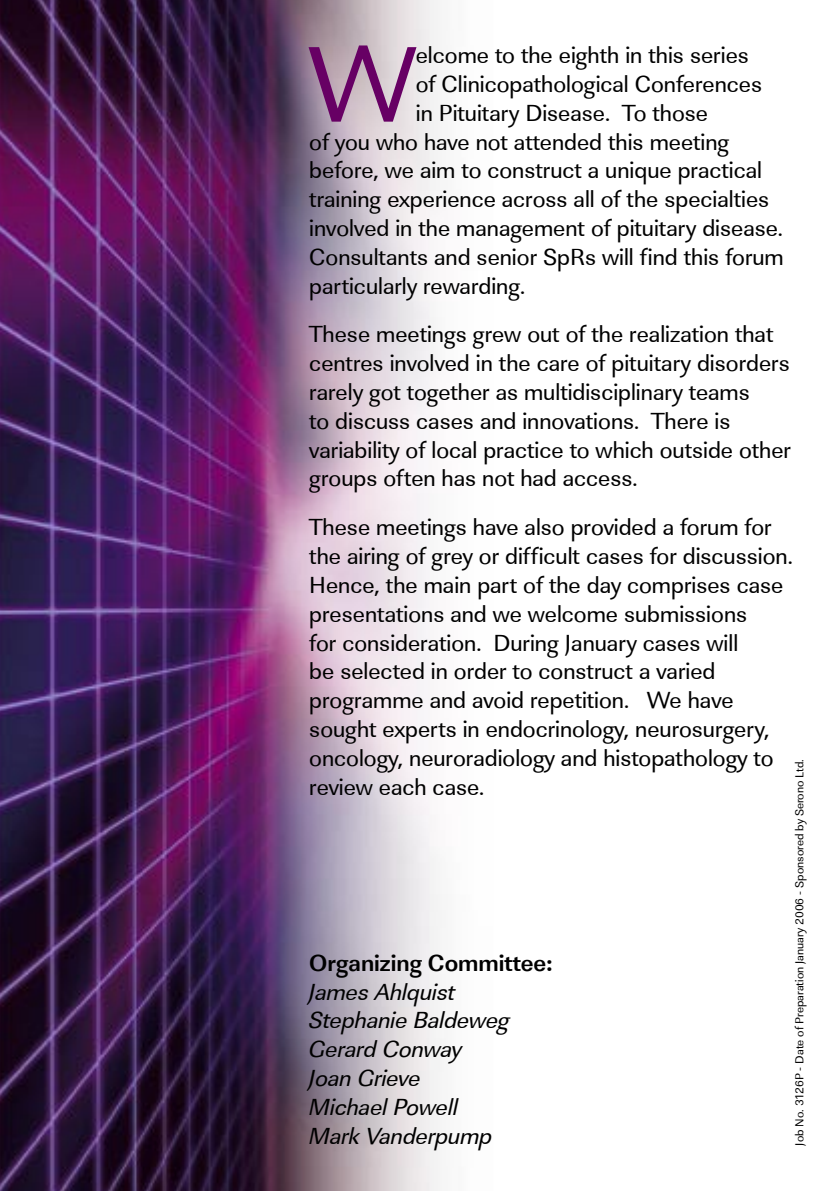
<style>
.page{position:relative;width:840px;height:1191px;background:#fff}
.page>*{position:absolute;margin:0;border:0;box-sizing:border-box;transform-origin:0 0}
.Text{font:110.4px "URW Linear T";color:#670064}
.Text-2{font:24px/28.8px "URW Linear T";color:#000}
.Text-3{font:24px/28.8px "URW Linear T Regu Obli";color:#000}
.Text-4{font:12px "URW Linear T";color:#000}
.s1{font-family:"URW Linear T";font-weight:700}
</style>
<div class="page">
<img style="left:0;top:0;width:442px;height:1191px">
<p class="Text" style="left:309px;top:19px;width:108px">W</p>
<p class="Text-2" style="left:415px;top:41px;width:334px">elcome to the eighth in this series</p>
<p class="Text-2" style="left:415px;top:70px;width:347px">of Clinicopathological Conferences</p>
<p class="Text-2" style="left:415px;top:99px;width:294px">in Pituitary Disease. To those</p>
<p class="Text-2" style="left:309px;top:127px;width:421px">of you who have not attended this meeting</p>
<p class="Text-2" style="left:309px;top:156px;width:454px">before, we aim to construct a unique practical</p>
<p class="Text-2" style="left:309px;top:185px;width:461px">training experience across all of the specialties</p>
<p class="Text-2" style="left:309px;top:214px;width:475px">involved in the management of pituitary disease.</p>
<p class="Text-2" style="left:309px;top:243px;width:475px">Consultants and senior SpRs will find this forum</p>
<p class="Text-2" style="left:309px;top:271px;width:217px">particularly rewarding.</p>
<p class="Text-2" style="left:309px;top:320px;width:483px">These meetings grew out of the realization that centres involved in the care of pituitary disorders rarely got together as multidisciplinary teams<br>to discuss cases and innovations. There is variability of local practice to which outside other groups often has not had access.</p>
<p class="Text-2" style="left:309px;top:513px;width:484px">These meetings have also provided a forum for the airing of grey or difficult cases for discussion.<br>Hence, the main part of the day comprises case presentations and we welcome submissions<br>for consideration. During January cases will<br>be selected in order to construct a varied programme and avoid repetition. We have sought experts in endocrinology, neurosurgery, oncology, neuroradiology and histopathology to review each case.</p>
<p class="Text-4" style="left:791px;top:1145px;width:388px;rotate:-90deg">Job No. 3126P - Date of Preparation January 2006 - Sponsored by Serono Ltd.</p>
<p class="Text-3" style="left:309px;top:948px;width:244px"><span class="s1">Organizing Committee:<br></span>James Ahlquist<br>Stephanie Baldeweg<br>Gerard Conway<br>Joan Grieve<br>Michael Powell<br>Mark Vanderpump</p>
</div>
